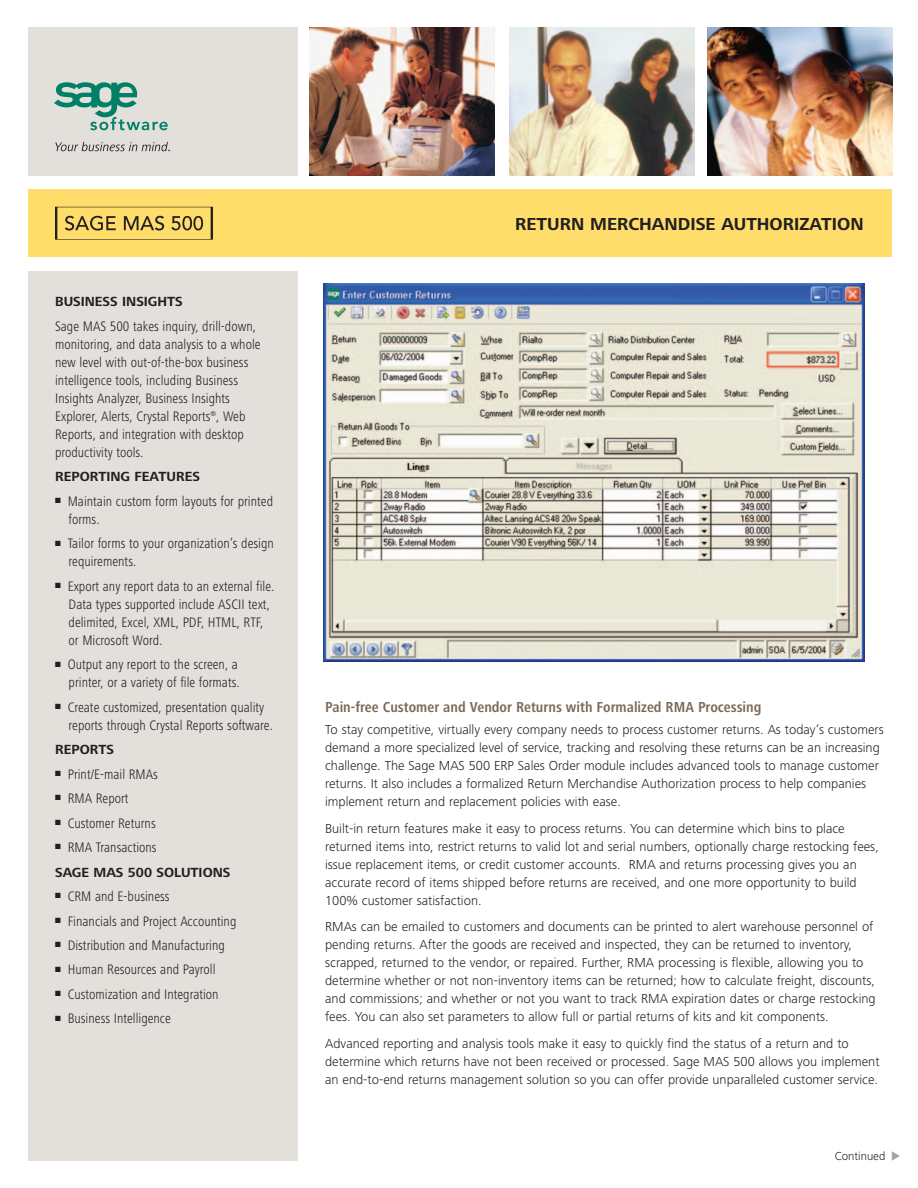
<style>
.page{position:relative;width:918px;height:1188px;background:#fff}
.page>*{position:absolute;margin:0;border:0;box-sizing:border-box;transform-origin:0 0}
.t1{font:700 18px "Frutiger Next LT";color:#231f20}
.t2{font:700 condensed 15px "Frutiger Next LT";color:#7c6954}
.t3{font:300 condensed 14.25px/18px "Frutiger Next LT";color:#231f20}
.t4{font:700 13.65px "Frutiger Next LT";color:#231f20}
.t5{font:300 13.5px/18px "Frutiger Next LT";color:#231f20}
.t6{font:300 12px "Frutiger Next LT";color:#231f20}
</style>
<div class="page">
<div style="left:28px;top:27px;width:269px;height:149px;background:#e3dfda"></div>
<svg style="left:55px;top:142px;width:115px;height:9px"></svg>
<svg style="left:54px;top:82px;width:114px;height:48px"></svg>
<div style="left:28px;top:189px;width:864px;height:67px;background:#ffdd6b"></div>
<svg style="left:65px;top:216px;width:51px;height:15px"></svg>
<svg style="left:124px;top:216px;width:40px;height:15px"></svg>
<svg style="left:171px;top:216px;width:32px;height:14px"></svg>
<div style="left:55px;top:206px;width:158px;height:34px;border:1px solid #231f20"></div>
<div style="left:28px;top:271px;width:269px;height:890px;background:#e3dfda"></div>
<img style="left:310px;top:27px;width:185px;height:149px">
<img style="left:510px;top:27px;width:184px;height:149px">
<img style="left:707px;top:27px;width:185px;height:149px">
<img style="left:324px;top:284px;width:540px;height:378px">
<p class="t4" style="left:55px;top:297px;width:129px">BUSINESS INSIGHTS</p>
<p class="t3" style="left:55px;top:319px;width:207px">Sage MAS 500 takes inquiry, drill-down, monitoring, and data analysis to a whole new level with out-of-the-box business intelligence tools, including Business Insights Analyzer, Business Insights Explorer, Alerts, Crystal Reports<sup>®</sup>, Web Reports, and integration with desktop productivity tools.</p>
<p class="t4" style="left:55px;top:472px;width:146px">REPORTING FEATURES</p>
<p class="t3" style="left:69px;top:494px;width:206px;text-indent:-14px">■ Maintain custom form layouts for printed forms.</p>
<p class="t3" style="left:69px;top:536px;width:207px;text-indent:-14px">■ Tailor forms to your organization’s design requirements.</p>
<p class="t3" style="left:69px;top:579px;width:207px;text-indent:-14px">■ Export any report data to an external file.<br>Data types supported include ASCII text, delimited, Excel, XML, PDF, HTML, RTF, or Microsoft Word.</p>
<p class="t3" style="left:55px;top:657px;width:186px;text-align:right">■ Output any report to the screen, a printer, or a variety of file formats.</p>
<p class="t3" style="left:69px;top:699px;width:206px;text-indent:-13px">■ Create customized, presentation quality reports through Crystal Reports software.</p>
<p class="t4" style="left:55px;top:745px;width:60px">REPORTS</p>
<p class="t3" style="left:55px;top:766px;width:104px">■ Print/E-mail RMAs</p>
<p class="t3" style="left:55px;top:791px;width:75px">■ RMA Report</p>
<p class="t3" style="left:55px;top:815px;width:102px">■ Customer Returns</p>
<p class="t3" style="left:55px;top:840px;width:103px">■ RMA Transactions</p>
<p class="t4" style="left:55px;top:867px;width:177px">SAGE MAS 500 SOLUTIONS</p>
<p class="t3" style="left:55px;top:889px;width:116px">■ CRM and E-business</p>
<p class="t3" style="left:55px;top:913px;width:183px">■ Financials and Project Accounting</p>
<p class="t3" style="left:55px;top:938px;width:171px">■ Distribution and Manufacturing</p>
<p class="t3" style="left:55px;top:962px;width:162px">■ Human Resources and Payroll</p>
<p class="t3" style="left:55px;top:987px;width:165px">■ Customization and Integration</p>
<p class="t3" style="left:55px;top:1011px;width:117px">■ Business Intelligence</p>
<h1 class="t1" style="left:515px;top:218px;width:350px">RETURN MERCHANDISE AUTHORIZATION</h1>
<p class="t2" style="left:325px;top:702px;width:438px">Pain-free Customer and Vendor Returns with Formalized RMA Processing</p>
<p class="t5" style="left:325px;top:722px;width:560px">To stay competitive, virtually every company needs to process customer returns. As today’s customers demand a more specialized level of service, tracking and resolving these returns can be an increasing challenge. The Sage MAS 500 ERP Sales Order module includes advanced tools to manage customer returns. It also includes a formalized Return Merchandise Authorization process to help companies implement return and replacement policies with ease.</p>
<p class="t5" style="left:325px;top:821px;width:555px">Built-in return features make it easy to process returns. You can determine which bins to place returned items into, restrict returns to valid lot and serial numbers, optionally charge restocking fees, issue replacement items, or credit customer accounts. RMA and returns processing gives you an accurate record of items shipped before returns are received, and one more opportunity to build 100% customer satisfaction.</p>
<p class="t5" style="left:325px;top:919px;width:552px">RMAs can be emailed to customers and documents can be printed to alert warehouse personnel of pending returns. After the goods are received and inspected, they can be returned to inventory, scrapped, returned to the vendor, or repaired. Further, RMA processing is flexible, allowing you to determine whether or not non-inventory items can be returned; how to calculate freight, discounts, and commissions; and whether or not you want to track RMA expiration dates or charge restocking fees. You can also set parameters to allow full or partial returns of kits and kit components.</p>
<p class="t5" style="left:325px;top:1036px;width:556px">Advanced reporting and analysis tools make it easy to quickly find the status of a return and to determine which returns have not been received or processed. Sage MAS 500 allows you implement an end-to-end returns management solution so you can offer provide unparalleled customer service.</p>
<p class="t6" style="left:835px;top:1152px;width:52px">Continued</p>
</div>
